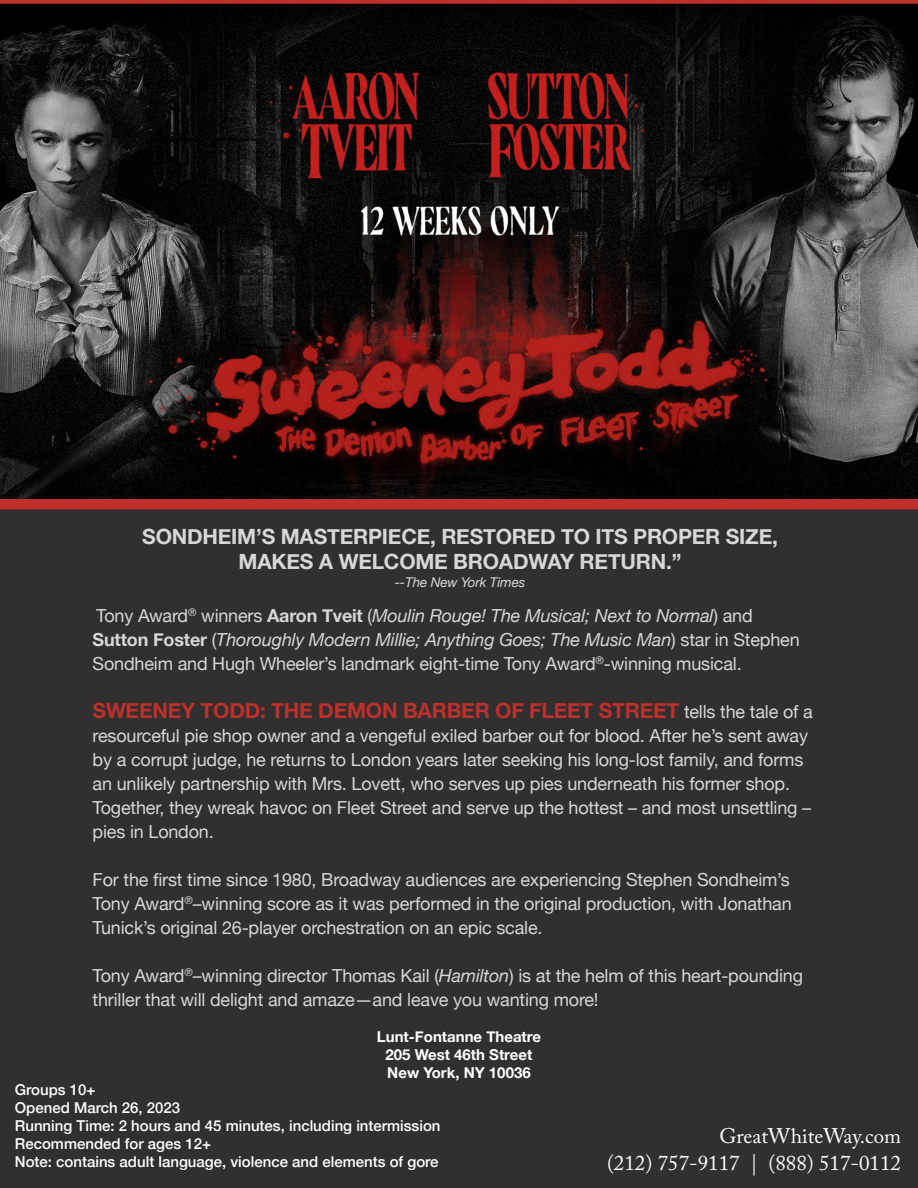
<style>
.page{position:relative;width:918px;height:1188px;background:#312f30}
.page>*{position:absolute;margin:0;border:0;box-sizing:border-box;transform-origin:0 0}
.t1{font:700 21px "Helvetica Neue";letter-spacing:-.01em;color:#d7d7d7}
.t2{font:700 21px "Helvetica Neue";letter-spacing:-.01em;color:#bd302b}
.t3{font:21px "Adobe Caslon Pro";color:#fff}
.t4{font:18px/24px "Helvetica Neue";letter-spacing:-.01em;color:#d7d7d7}
.t5{font:italic 18px "Helvetica Neue";letter-spacing:-.01em;color:#d7d7d7}
.t6{font:500 15px "Helvetica Neue";color:#fff}
.t7{font:700 15px "Helvetica Neue";color:#fff}
.t8{font:italic 13.5px "Helvetica Neue";letter-spacing:-.01em;color:#d7d7d7}
.s1{font-style:normal}
.s2{font-weight:700;font-style:normal}
.s3{font-weight:700}
.s4{font-style:italic}
.s5{font-weight:400;font-size:18px;color:#d7d7d7}
</style>
<div class="page">
<svg style="left:0;top:0;width:918px;height:510px;background:#331f1e"></svg>
<p class="t1" style="left:142px;top:520px;width:637px">SONDHEIM’S MASTERPIECE, RESTORED TO ITS PROPER SIZE,</p>
<p class="t1" style="left:239px;top:545px;width:445px">MAKES A WELCOME BROADWAY RETURN.”</p>
<p class="t8" style="left:395px;top:573px;width:132px">--The New York Times</p>
<p class="t5" style="left:96px;top:602px;width:658px"><span class="s1">Tony Award</span><sup>®</sup> <span class="s1">winners</span> <span class="s2">Aaron Tveit</span> <span class="s1">(</span>Moulin Rouge! The Musical; Next to Normal<span class="s1">) and</span></p>
<p class="t4" style="left:93px;top:628px;width:709px"><span class="s3">Sutton Foster</span> (<span class="s4">Thoroughly Modern Millie; Anything Goes; The Music Man</span>) star in Stephen<br>Sondheim and Hugh Wheeler’s landmark eight-time Tony Award<sup>®</sup>-winning musical.</p>
<p class="t2" style="left:93px;top:694px;width:722px">SWEENEY TODD: THE DEMON BARBER OF FLEET STREET <span class="s5">tells the tale of a</span></p>
<p class="t4" style="left:93px;top:724px;width:720px">resourceful pie shop owner and a vengeful exiled barber out for blood. After he’s sent away by a corrupt judge, he returns to London years later seeking his long-lost family, and forms an unlikely partnership with Mrs. Lovett, who serves up pies underneath his former shop.<br>Together, they wreak havoc on Fleet Street and serve up the hottest – and most unsettling – pies in London.</p>
<p class="t4" style="left:93px;top:868px;width:701px;text-align:justify">For the first time since 1980, Broadway audiences are experiencing Stephen Sondheim’s Tony Award<sup>®</sup>–winning score as it was performed in the original production, with Jonathan Tunick’s original 26-player orchestration on an epic scale.</p>
<p class="t4" style="left:93px;top:964px;width:712px">Tony Award<sup>®</sup>–winning director Thomas Kail (<span class="s4">Hamilton</span>) is at the helm of this heart-pounding thriller that will delight and amaze—and leave you wanting more!</p>
<p class="t7" style="left:377px;top:1025px;width:166px">Lunt-Fontanne Theatre</p>
<p class="t7" style="left:386px;top:1043px;width:148px">205 West 46th Street</p>
<p class="t7" style="left:387px;top:1061px;width:145px">New York, NY 10036</p>
<p class="t6" style="left:15px;top:1078px;width:82px">Groups 10+</p>
<p class="t6" style="left:15px;top:1096px;width:167px">Opened March 26, 2023</p>
<p class="t6" style="left:15px;top:1114px;width:427px">Running Time: 2 hours and 45 minutes, including intermission</p>
<p class="t6" style="left:15px;top:1132px;width:198px">Recommended for ages 12+</p>
<p class="t6" style="left:15px;top:1150px;width:425px">Note: contains adult language, violence and elements of gore</p>
<p class="t3" style="left:719px;top:1123px;width:183px">GreatWhiteWay.com</p>
<p class="t3" style="left:607px;top:1150px;width:296px">(212) 757-9117 | (888) 517-0112</p>
</div>
